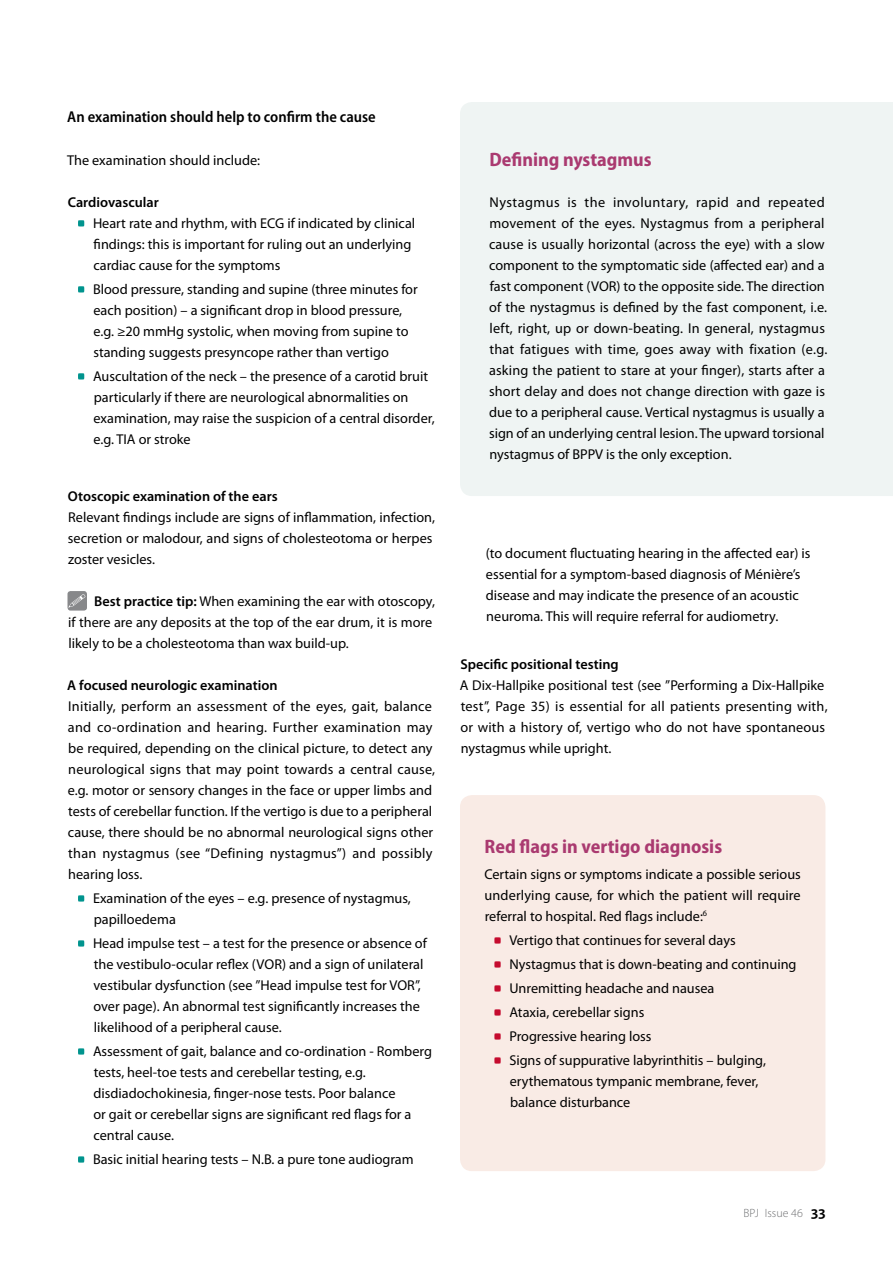
<style>
.page{position:relative;width:893px;height:1263px;background:#fff}
.page>*{position:absolute;margin:0;border:0;box-sizing:border-box;transform-origin:0 0}
.t1{font:700 semi-condensed 19.5px "Myriad Pro";color:#aa3a70}
.t2{font:600 semi-condensed 15.75px "Myriad Pro";color:#000}
.t3{font:14.25px/21px "Myriad Pro";color:#000}
.t4{font:600 14.25px "Myriad Pro";color:#000}
.t5{font:300 12px "Myriad Pro";color:#707173}
.s1{font-weight:600}
.s2{font-weight:600;font-size:15.75px;color:#000}
</style>
<div class="page">
<div style="left:460px;top:102px;width:433px;height:394px;background:#eff4f3"></div>
<div style="left:460px;top:795px;width:365px;height:376px;background:#f9ebe5;border-radius:12px"></div>
<svg style="left:78px;top:220px;width:6px;height:7px"></svg>
<svg style="left:78px;top:286px;width:6px;height:7px"></svg>
<svg style="left:78px;top:373px;width:6px;height:7px"></svg>
<div style="left:68px;top:591px;width:19px;height:19px;background:#87888a;border-radius:3px"></div>
<svg style="left:68px;top:594px;width:17px;height:14px"></svg>
<svg style="left:78px;top:895px;width:6px;height:7px"></svg>
<svg style="left:78px;top:940px;width:6px;height:7px"></svg>
<svg style="left:78px;top:1048px;width:6px;height:7px"></svg>
<svg style="left:78px;top:1156px;width:6px;height:7px"></svg>
<svg style="left:494px;top:937px;width:7px;height:7px"></svg>
<svg style="left:494px;top:961px;width:7px;height:7px"></svg>
<svg style="left:494px;top:985px;width:7px;height:7px"></svg>
<svg style="left:494px;top:1009px;width:7px;height:7px"></svg>
<svg style="left:494px;top:1033px;width:7px;height:7px"></svg>
<svg style="left:494px;top:1057px;width:7px;height:7px"></svg>
<p class="t2" style="left:67px;top:108px;width:310px">An examination should help to confirm the cause</p>
<p class="t3" style="left:67px;top:149px;width:194px">The examination should include:</p>
<p class="t4" style="left:68px;top:193px;width:93px">Cardiovascular</p>
<p class="t3" style="left:93px;top:212px;width:324px">Heart rate and rhythm, with ECG if indicated by clinical findings: this is important for ruling out an underlying cardiac cause for the symptoms</p>
<p class="t3" style="left:93px;top:278px;width:326px">Blood pressure, standing and supine (three minutes for each position) – a significant drop in blood pressure, e.g. ≥20 mmHg systolic, when moving from supine to standing suggests presyncope rather than vertigo</p>
<p class="t3" style="left:93px;top:365px;width:343px">Auscultation of the neck – the presence of a carotid bruit particularly if there are neurological abnormalities on examination, may raise the suspicion of a central disorder, e.g. TIA or stroke</p>
<p class="t4" style="left:68px;top:487px;width:211px">Otoscopic examination of the ears</p>
<p class="t3" style="left:68px;top:507px;width:369px">Relevant findings include are signs of inflammation, infection, secretion or malodour, and signs of cholesteotoma or herpes zoster vesicles.</p>
<p class="t3" style="left:68px;top:590px;width:368px;text-indent:26px"><span class="s1">Best practice tip:</span> When examining the ear with otoscopy, if there are any deposits at the top of the ear drum, it is more likely to be a cholesteotoma than wax build-up.</p>
<p class="t4" style="left:67px;top:676px;width:212px">A focused neurologic examination</p>
<p class="t3" style="left:68px;top:696px;width:369px">Initially, perform an assessment of the eyes, gait, balance and co-ordination and hearing. Further examination may be required, depending on the clinical picture, to detect any neurological signs that may point towards a central cause, e.g. motor or sensory changes in the face or upper limbs and tests of cerebellar function. If the vertigo is due to a peripheral cause, there should be no abnormal neurological signs other than nystagmus (see “Defining nystagmus”) and possibly hearing loss.</p>
<p class="t3" style="left:93px;top:887px;width:319px">Examination of the eyes – e.g. presence of nystagmus, papilloedema</p>
<p class="t3" style="left:93px;top:932px;width:335px">Head impulse test – a test for the presence or absence of the vestibulo-ocular reflex (VOR) and a sign of unilateral vestibular dysfunction (see ”Head impulse test for VOR”, over page). An abnormal test significantly increases the likelihood of a peripheral cause.</p>
<p class="t3" style="left:93px;top:1040px;width:340px">Assessment of gait, balance and co-ordination - Romberg tests, heel-toe tests and cerebellar testing, e.g. disdiadochokinesia, finger-nose tests. Poor balance<br>or gait or cerebellar signs are significant red flags for a central cause.</p>
<p class="t3" style="left:93px;top:1148px;width:322px">Basic initial hearing tests – N.B. a pure tone audiogram</p>
<h1 class="t1" style="left:489px;top:149px;width:164px">Defining nystagmus</h1>
<p class="t3" style="left:489px;top:191px;width:340px">Nystagmus is the involuntary, rapid and repeated movement of the eyes. Nystagmus from a peripheral cause is usually horizontal (across the eye) with a slow component to the symptomatic side (affected ear) and a fast component (VOR) to the opposite side. The direction of the nystagmus is defined by the fast component, i.e. left, right, up or down-beating. In general, nystagmus that fatigues with time, goes away with fixation (e.g. asking the patient to stare at your finger), starts after a short delay and does not change direction with gaze is due to a peripheral cause. Vertical nystagmus is usually a sign of an underlying central lesion. The upward torsional nystagmus of BPPV is the only exception.</p>
<p class="t3" style="left:486px;top:543px;width:326px">(to document fluctuating hearing in the affected ear) is essential for a symptom-based diagnosis of Ménière’s disease and may indicate the presence of an acoustic neuroma. This will require referral for audiometry.</p>
<p class="t4" style="left:460px;top:655px;width:160px">Specific positional testing</p>
<p class="t3" style="left:460px;top:675px;width:369px">A Dix-Hallpike positional test (see ”Performing a Dix-Hallpike test”, Page 35) is essential for all patients presenting with, or with a history of, vertigo who do not have spontaneous nystagmus while upright.</p>
<h1 class="t1" style="left:485px;top:835px;width:239px">Red flags in vertigo diagnosis</h1>
<p class="t3" style="left:484px;top:863px;width:318px;text-align:justify">Certain signs or symptoms indicate a possible serious underlying cause, for which the patient will require referral to hospital. Red flags include:<sup>6</sup></p>
<p class="t3" style="left:509px;top:928px;width:289px;line-height:24px">Vertigo that continues for several days Nystagmus that is down-beating and continuing Unremitting headache and nausea<br>Ataxia, cerebellar signs<br>Progressive hearing loss<br>Signs of suppurative labyrinthitis – bulging,</p>
<p class="t3" style="left:510px;top:1071px;width:250px">erythematous tympanic membrane, fever, balance disturbance</p>
<p class="t5" style="left:743px;top:1206px;width:83px">BPJ Issue 46 <span class="s2">33</span></p>
</div>
